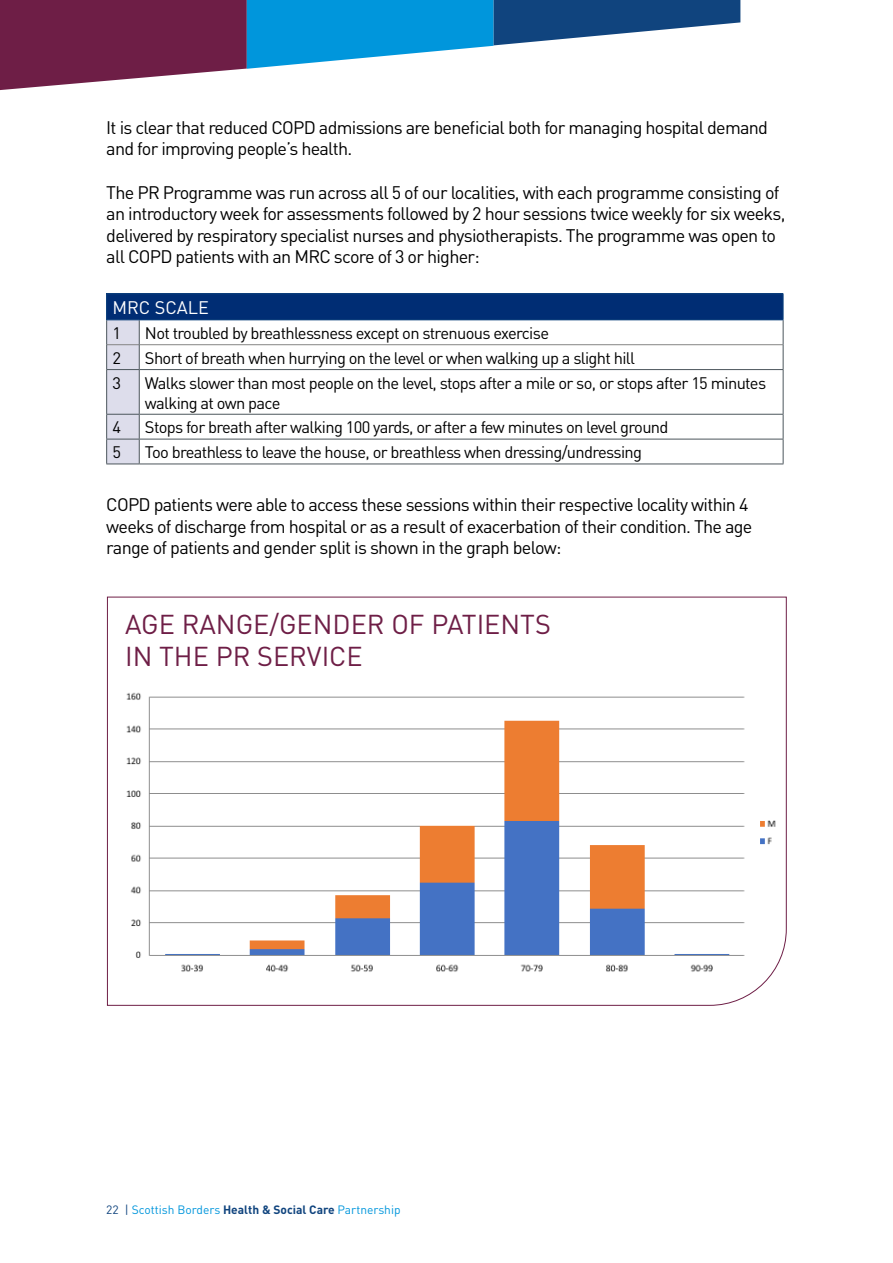
<style>
.page{position:relative;width:893px;height:1263px;background:#fff}
.page>*{position:absolute;margin:0;border:0;box-sizing:border-box;transform-origin:0 0}
.t1{font:27px/32.4px "DIN";color:#6e1e46}
.t2{font:18px/21.6px "DIN";letter-spacing:-.04em;color:#000}
.t3{font:18px "DIN";color:#fff}
.t4{font:16.5px/19.8px "DIN";letter-spacing:-.04em;color:#000}
.t5{font:12px "DIN";color:#0096dc}
.s1{color:#10447e}
.s2{font-weight:700;color:#10447e}
</style>
<div class="page">
<svg style="left:0;top:0;width:740px;height:90px"></svg>
<svg style="left:107px;top:596px;width:680px;height:410px"></svg>
<div style="left:107px;top:294px;width:676px;height:26px;background:#002d74"></div>
<hr style="left:140px;top:344px;width:643px;height:1px;background:#858584">
<hr style="left:139px;top:369px;width:644px;height:1px;background:#4c565c">
<hr style="left:783px;top:370px;width:1px;height:44px;background:#4c565c">
<hr style="left:139px;top:414px;width:644px;height:1px;background:#4c565c">
<hr style="left:139px;top:439px;width:644px;height:1px;background:#4c565c">
<svg style="left:783px;top:415px;width:1px;height:49px"></svg>
<hr style="left:106px;top:464px;width:33px;height:1px;background:#4c565c">
<hr style="left:139px;top:464px;width:644px;height:1px;background:#4c565c">
<hr style="left:106px;top:293px;width:33px;height:1px;background:#10447e">
<svg style="left:106px;top:294px;width:34px;height:170px;background:#b1b9ce"></svg>
<hr style="left:139px;top:293px;width:644px;height:1px;background:#10447e">
<svg style="left:783px;top:294px;width:1px;height:75px"></svg>
<hr style="left:106px;top:319px;width:33px;height:1px;background:#10447e">
<hr style="left:139px;top:319px;width:644px;height:1px;background:#10447e">
<p class="t2" style="left:106px;top:116px;width:663px">It is clear that reduced COPD admissions are beneficial both for managing hospital demand and for improving people’s health.</p>
<p class="t2" style="left:106px;top:181px;width:681px">The PR Programme was run across all 5 of our localities, with each programme consisting of an introductory week for assessments followed by 2 hour sessions twice weekly for six weeks, delivered by respiratory specialist nurses and physiotherapists. The programme was open to all COPD patients with an MRC score of 3 or higher:</p>
<p class="t3" style="left:112px;top:296px;width:98px">MRC SCALE</p>
<p class="t4" style="left:112px;top:323px;width:10px">1</p>
<p class="t4" style="left:145px;top:323px;width:406px">Not troubled by breathlessness except on strenuous exercise</p>
<p class="t4" style="left:112px;top:348px;width:10px">2</p>
<p class="t4" style="left:145px;top:348px;width:492px">Short of breath when hurrying on the level or when walking up a slight hill</p>
<p class="t4" style="left:112px;top:372px;width:10px">3</p>
<p class="t4" style="left:145px;top:372px;width:623px">Walks slower than most people on the level, stops after a mile or so, or stops after 15 minutes walking at own pace</p>
<p class="t4" style="left:112px;top:417px;width:10px">4</p>
<p class="t4" style="left:145px;top:417px;width:525px">Stops for breath after walking 100 yards, or after a few minutes on level ground</p>
<p class="t4" style="left:112px;top:442px;width:10px">5</p>
<p class="t4" style="left:145px;top:442px;width:499px">Too breathless to leave the house, or breathless when dressing/undressing</p>
<p class="t2" style="left:106px;top:493px;width:648px">COPD patients were able to access these sessions within their respective locality within 4 weeks of discharge from hospital or as a result of exacerbation of their condition. The age range of patients and gender split is shown in the graph below:</p>
<h1 class="t1" style="left:125px;top:607px;width:427px">AGE RANGE/GENDER OF PATIENTS<br>IN THE PR SERVICE</h1>
<p class="t5" style="left:106px;top:1202px;width:296px"><span class="s1">22 |</span> Scottish Borders <span class="s2">Health &amp; Social Care</span> Partnership</p>
</div>
